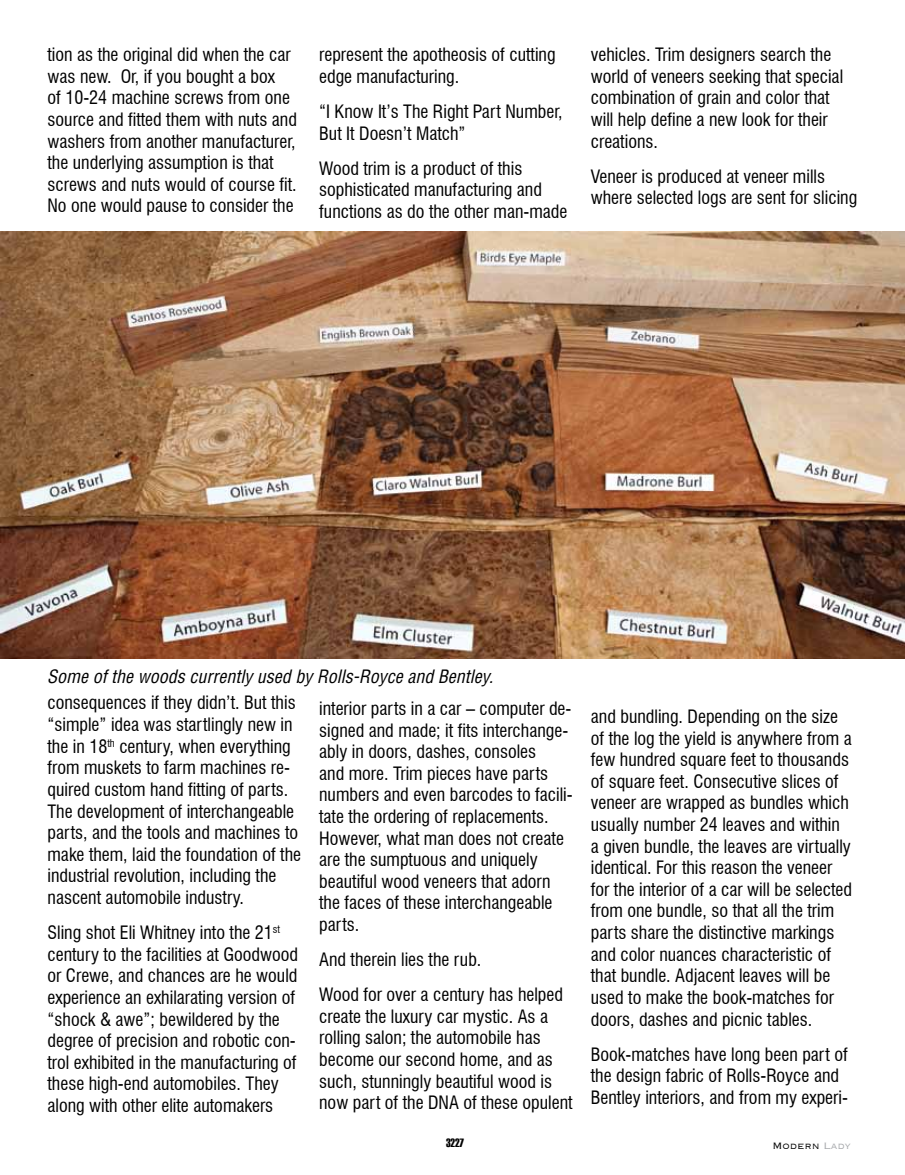
<style>
.page{position:relative;width:905px;height:1175px;background:#fff}
.page>*{position:absolute;margin:0;border:0;box-sizing:border-box;transform-origin:0 0}
.t1{font:condensed 18px/21.6px "Swiss 721 BT";color:#000}
.t2{font:italic condensed 18px "Helvetica";color:#000}
.t3{font:300 12px "Copperplate";color:#000}
.t4{font:12px "Haettenschweiler";color:#000}
.s1{color:#a7a9ac}
</style>
<div class="page">
<img style="left:0;top:232px;width:904px;height:426px">
<p class="t1" style="left:48px;top:44px;width:251px">tion as the original did when the car was new. Or, if you bought a box<br>of 10-24 machine screws from one source and fitted them with nuts and washers from another manufacturer, the underlying assumption is that screws and nuts would of course fit.<br>No one would pause to consider the</p>
<p class="t1" style="left:319px;top:44px;width:238px">represent the apotheosis of cutting edge manufacturing.</p>
<p class="t1" style="left:319px;top:101px;width:245px">“I Know It’s The Right Part Number,<br>But It Doesn’t Match”</p>
<p class="t1" style="left:319px;top:157px;width:250px">Wood trim is a product of this sophisticated manufacturing and functions as do the other man-made</p>
<p class="t1" style="left:591px;top:44px;width:254px">vehicles. Trim designers search the world of veneers seeking that special combination of grain and color that will help define a new look for their creations.</p>
<p class="t1" style="left:591px;top:165px;width:268px">Veneer is produced at veneer mills where selected logs are sent for slicing</p>
<p class="t2" style="left:47px;top:664px;width:447px">Some of the woods currently used by Rolls-Royce and Bentley.</p>
<p class="t1" style="left:48px;top:692px;width:255px">consequences if they didn’t. But this “simple” idea was startlingly new in the in 18<sup>th</sup> century, when everything from muskets to farm machines re&shy;quired custom hand fitting of parts.<br>The development of interchangeable parts, and the tools and machines to make them, laid the foundation of the industrial revolution, including the nascent automobile industry.</p>
<p class="t1" style="left:48px;top:921px;width:252px">Sling shot Eli Whitney into the 21<sup>st </sup>century to the facilities at Goodwood or Crewe, and chances are he would experience an exhilarating version of “shock &amp; awe”; bewildered by the degree of precision and robotic con&shy;trol exhibited in the manufacturing of these high-end automobiles. They along with other elite automakers</p>
<p class="t1" style="left:319px;top:697px;width:255px">interior parts in a car – computer de&shy;signed and made; it fits interchange&shy;ably in doors, dashes, consoles<br>and more. Trim pieces have parts numbers and even barcodes to facili&shy;tate the ordering of replacements.<br>However, what man does not create are the sumptuous and uniquely beautiful wood veneers that adorn the faces of these interchangeable parts.</p>
<p class="t1" style="left:319px;top:942px;width:245px;line-height:35.1px">And therein lies the rub.<br>Wood for over a century has helped</p>
<p class="t1" style="left:319px;top:1005px;width:255px">create the luxury car mystic. As a rolling salon; the automobile has become our second home, and as such, stunningly beautiful wood is now part of the DNA of these opulent</p>
<p class="t1" style="left:591px;top:705px;width:263px">and bundling. Depending on the size of the log the yield is anywhere from a few hundred square feet to thousands of square feet. Consecutive slices of veneer are wrapped as bundles which usually number 24 leaves and within a given bundle, the leaves are virtually identical. For this reason the veneer for the interior of a car will be selected from one bundle, so that all the trim parts share the distinctive markings and color nuances characteristic of that bundle. Adjacent leaves will be used to make the book-matches for doors, dashes and picnic tables.</p>
<p class="t1" style="left:591px;top:1043px;width:258px">Book-matches have long been part of the design fabric of Rolls-Royce and<br>Bentley interiors, and from my experi-</p>
<p class="t4" style="left:446px;top:1136px;width:20px">3227</p>
<p class="t3" style="left:772px;top:1137px;width:80px">Modern <span class="s1">Lady</span></p>
</div>
